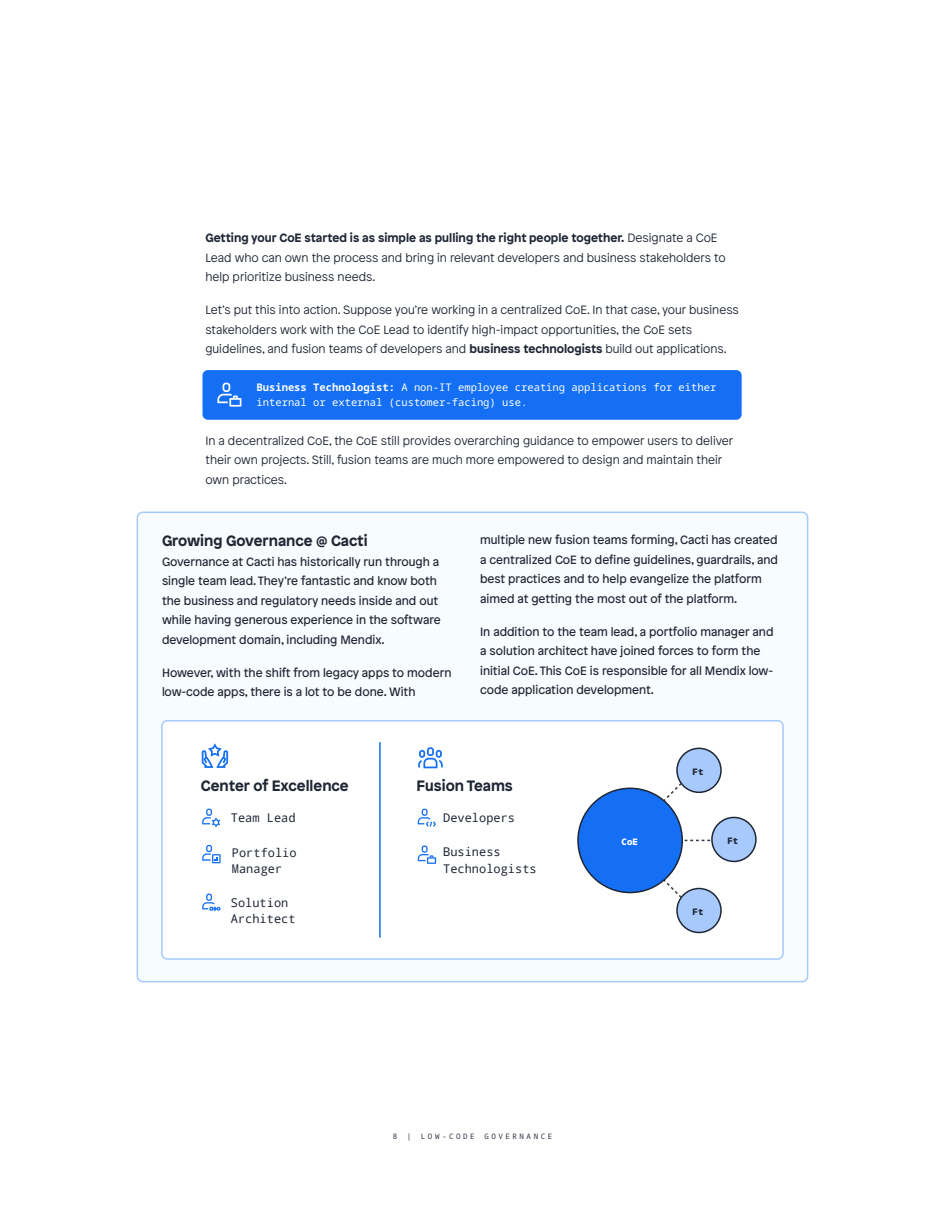
<style>
.page{position:relative;width:945px;height:1215px;background:#fff}
.page>*{position:absolute;margin:0;border:0;box-sizing:border-box;transform-origin:0 0}
.t1{font:700 15px "Patron";color:#1f2634}
.t2{font:12px/19.5px "Patron";color:#1f2634}
.t3{font:300 12px/19.5px "Patron";color:#1f2634}
.t4{font:12px/16.5px "Noto Mono";color:#1f2634}
.t5{font:10.5px/15px "Noto Sans Mono";color:#fff}
.t6{font:9px "Noto Sans Mono";color:#1f2634}
.t7{font:9px "Noto Sans Mono";color:#fff}
.t8{font:7.5px "Noto Sans Mono";letter-spacing:.34em;color:#2f3646}
.s1{font-weight:700}
</style>
<div class="page">
<div style="left:137px;top:512px;width:671px;height:470px;background:#f7fcfe;border-radius:5px"></div>
<div style="left:137px;top:512px;width:671px;height:470px;border:2px solid #a7c9fb;border-radius:5px"></div>
<div style="left:162px;top:721px;width:621px;height:238px;background:#fff;border-radius:5px"></div>
<div style="left:161px;top:720px;width:623px;height:240px;border:2px solid #a7c9fb;border-radius:5px"></div>
<div style="left:203px;top:370px;width:539px;height:50px;background:#146ff4;border-radius:5px"></div>
<svg style="left:217px;top:383px;width:24px;height:24px"></svg>
<svg style="left:202px;top:743px;width:26px;height:25px"></svg>
<svg style="left:202px;top:809px;width:18px;height:18px"></svg>
<svg style="left:202px;top:845px;width:19px;height:18px"></svg>
<svg style="left:202px;top:894px;width:19px;height:17px"></svg>
<svg style="left:418px;top:809px;width:18px;height:18px"></svg>
<svg style="left:418px;top:845px;width:18px;height:19px"></svg>
<svg style="left:418px;top:747px;width:25px;height:21px"></svg>
<div style="left:712px;top:817px;width:44px;height:44px;background:#a7c9fb;border-radius:50%"></div>
<div style="left:711px;top:817px;width:46px;height:45px;border:2px solid #1f2634;border-radius:50%"></div>
<div style="left:677px;top:889px;width:44px;height:44px;background:#a7c9fb;border-radius:50%"></div>
<div style="left:676px;top:888px;width:46px;height:45px;border:2px solid #1f2634;border-radius:50%"></div>
<div style="left:677px;top:748px;width:44px;height:44px;background:#a7c9fb;border-radius:50%"></div>
<div style="left:676px;top:748px;width:46px;height:45px;border:2px solid #1f2634;border-radius:50%"></div>
<svg style="left:684px;top:840px;width:26px;height:1px"></svg>
<svg style="left:653px;top:869px;width:30px;height:31px"></svg>
<svg style="left:653px;top:781px;width:30px;height:31px"></svg>
<div style="left:578px;top:788px;width:104px;height:105px;background:#146ff4;border-radius:50%"></div>
<div style="left:577px;top:788px;width:106px;height:105px;border:2px solid #1f2634;border-radius:50%"></div>
<hr style="left:379px;top:742px;width:2px;height:196px;background:#146ff4">
<p class="t3" style="left:206px;top:228px;width:522px"><span class="s1">Getting your CoE started is as simple as pulling the right people together.</span> Designate a CoE<br>Lead who can own the process and bring in relevant developers and business stakeholders to help prioritize business needs.</p>
<p class="t3" style="left:206px;top:300px;width:535px">Let’s put this into action. Suppose you’re working in a centralized CoE. In that case, your business stakeholders work with the CoE Lead to identify high-impact opportunities, the CoE sets guidelines, and fusion teams of developers and <span class="s1">business technologists</span> build out applications.</p>
<p class="t5" style="left:256px;top:379px;width:461px">Business Technologist: A non-IT employee creating applications for either internal or external (customer-facing) use.</p>
<p class="t3" style="left:206px;top:430px;width:529px">In a decentralized CoE, the CoE still provides overarching guidance to empower users to deliver their own projects. Still, fusion teams are much more empowered to design and maintain their own practices.</p>
<p class="t1" style="left:162px;top:529px;width:207px">Growing Governance @ Cacti</p>
<p class="t2" style="left:162px;top:551px;width:280px">Governance at Cacti has historically run through a single team lead. They’re fantastic and know both the business and regulatory needs inside and out while having generous experience in the software development domain, including Mendix.</p>
<p class="t2" style="left:162px;top:662px;width:291px">However, with the shift from legacy apps to modern low-code apps, there is a lot to be done. With</p>
<p class="t2" style="left:480px;top:529px;width:299px">multiple new fusion teams forming, Cacti has created a centralized CoE to define guidelines, guardrails, and best practices and to help evangelize the platform aimed at getting the most out of the platform.</p>
<p class="t2" style="left:480px;top:621px;width:295px">In addition to the team lead, a portfolio manager and a solution architect have joined forces to form the initial CoE. This CoE is responsible for all Mendix low&shy;code application development.</p>
<p class="t6" style="left:693px;top:764px;width:12px">Ft</p>
<p class="t1" style="left:201px;top:774px;width:149px">Center of Excellence</p>
<p class="t1" style="left:416px;top:774px;width:98px">Fusion Teams</p>
<p class="t4" style="left:231px;top:809px;width:66px">Team Lead</p>
<p class="t4" style="left:443px;top:809px;width:73px">Developers</p>
<p class="t4" style="left:232px;top:844px;width:66px">Portfolio<br>Manager</p>
<p class="t4" style="left:231px;top:894px;width:66px">Solution<br>Architect</p>
<p class="t4" style="left:443px;top:843px;width:95px">Business<br>Technologists</p>
<p class="t7" style="left:622px;top:834px;width:18px">CoE</p>
<p class="t6" style="left:728px;top:833px;width:12px">Ft</p>
<p class="t6" style="left:693px;top:904px;width:12px">Ft</p>
<p class="t8" style="left:393px;top:1130px;width:6px">8</p>
<p class="t8" style="left:407px;top:1130px;width:6px">|</p>
<p class="t8" style="left:421px;top:1130px;width:55px">LOW-CODE</p>
<p class="t8" style="left:484px;top:1130px;width:69px">GOVERNANCE</p>
</div>
